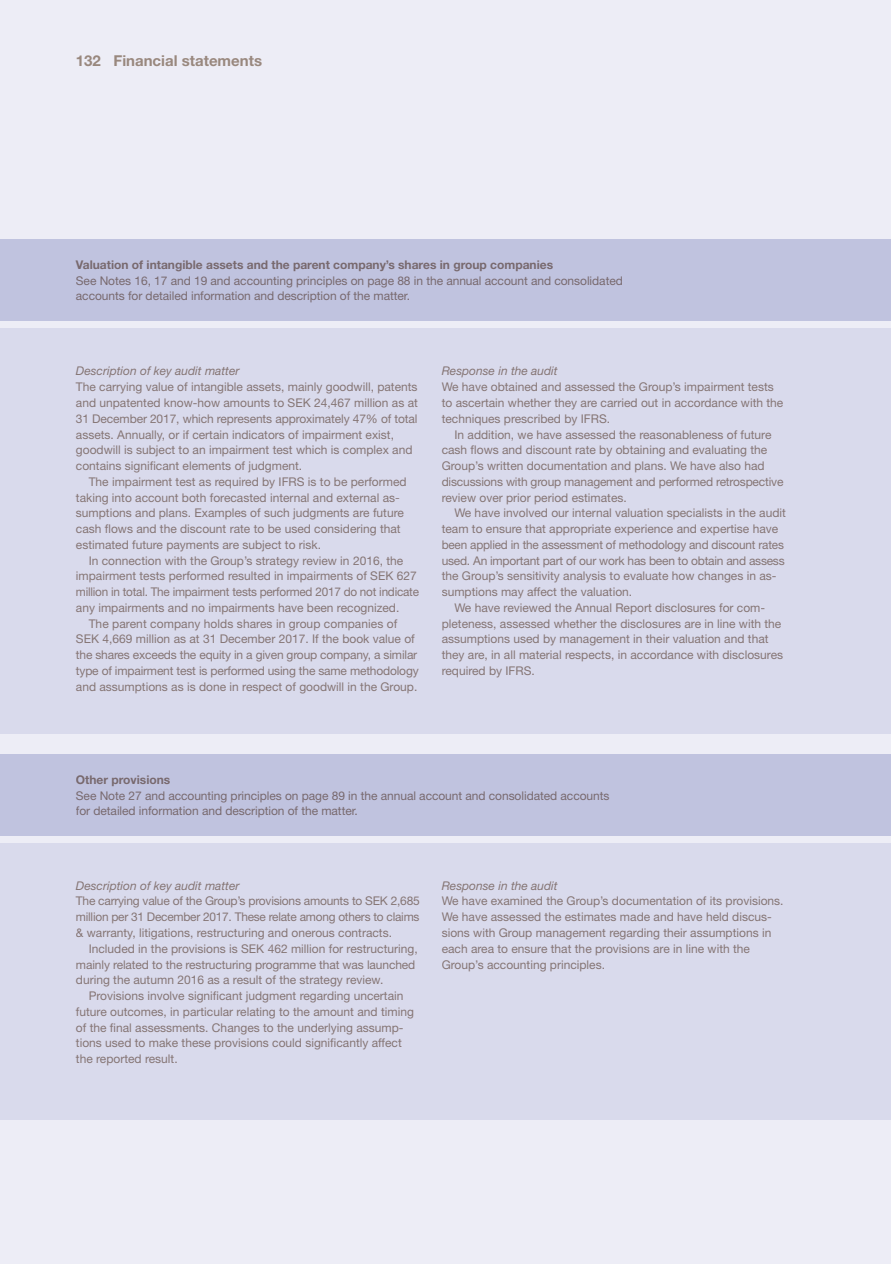
<style>
.page{position:relative;width:891px;height:1264px;background:#fff}
.page>*{position:absolute;margin:0;border:0;box-sizing:border-box;transform-origin:0 0}
.t1{font:700 15px "Helvetica Neue LT Std";color:#99887e}
.t2{font:12px/15.8px "Helvetica Neue LT Std";color:#857574}
.t3{font:12px/15.8px "Helvetica Neue LT Std";letter-spacing:-.005em;color:#78696e}
.t4{font:12px "Helvetica Neue LT Std";letter-spacing:-.02em;color:#857574}
.t5{font:italic 12px "Helvetica Neue LT Std";color:#857574}
.t6{font:700 12px "Helvetica Neue LT Std";color:#78696e}
</style>
<div class="page">
<div style="left:0;top:0;width:891px;height:1263px;background:#ededf6"></div>
<div style="left:0;top:843px;width:891px;height:276px;background:#d9daec"></div>
<div style="left:0;top:754px;width:891px;height:81px;background:#c0c3df"></div>
<div style="left:0;top:328px;width:891px;height:406px;background:#d9daec"></div>
<div style="left:0;top:239px;width:891px;height:82px;background:#c0c3df"></div>
<p class="t1" style="left:76px;top:55px;width:188px">132 Financial statements</p>
<p class="t6" style="left:76px;top:260px;width:479px">Valuation of intangible assets and the parent company’s shares in group companies</p>
<p class="t3" style="left:76px;top:274px;width:548px">See Notes 16, 17 and 19 and accounting principles on page 88 in the annual account and consolidated accounts for detailed information and description of the matter.</p>
<p class="t5" style="left:76px;top:367px;width:165px">Description of key audit matter</p>
<p class="t2" style="left:76px;top:380px;width:343px">The carrying value of intangible assets, mainly goodwill, patents and unpatented know-how amounts to SEK 24,467 million as at 31 December 2017, which represents approximately 47% of total assets. Annually, or if certain indicators of impairment exist, goodwill is subject to an impairment test which is complex and contains significant elements of judgment.</p>
<p class="t2" style="left:76px;top:475px;width:332px;text-indent:13px">The impairment test as required by IFRS is to be performed taking into account both forecasted internal and external as&shy;sumptions and plans. Examples of such judgments are future cash flows and the discount rate to be used considering that estimated future payments are subject to risk.</p>
<p class="t2" style="left:89px;top:553px;width:316px">In connection with the Group’s strategy review in 2016, the</p>
<p class="t2" style="left:76px;top:569px;width:342px">impairment tests performed resulted in impairments of SEK 627</p>
<p class="t4" style="left:76px;top:587px;width:345px">million in total. The impairment tests performed 2017 do not indicate</p>
<p class="t2" style="left:76px;top:601px;width:325px">any impairments and no impairments have been recognized.</p>
<p class="t2" style="left:89px;top:617px;width:310px">The parent company holds shares in group companies of</p>
<p class="t2" style="left:76px;top:632px;width:340px">SEK 4,669 million as at 31 December 2017. If the book value of</p>
<p class="t2" style="left:76px;top:648px;width:343px">the shares exceeds the equity in a given group company, a similar</p>
<p class="t2" style="left:76px;top:664px;width:344px">type of impairment test is performed using the same methodology</p>
<p class="t2" style="left:76px;top:680px;width:343px">and assumptions as is done in respect of goodwill in the Group.</p>
<p class="t5" style="left:442px;top:367px;width:118px">Response in the audit</p>
<p class="t2" style="left:442px;top:380px;width:343px">We have obtained and assessed the Group’s impairment tests to ascertain whether they are carried out in accordance with the techniques prescribed by IFRS.</p>
<p class="t2" style="left:442px;top:428px;width:343px;text-indent:13px">In addition, we have assessed the reasonableness of future cash flows and discount rate by obtaining and evaluating the Group’s written documentation and plans. We have also had discussions with group management and performed retrospective review over prior period estimates.</p>
<p class="t2" style="left:454px;top:506px;width:333px">We have involved our internal valuation specialists in the audit</p>
<p class="t2" style="left:442px;top:522px;width:338px">team to ensure that appropriate experience and expertise have</p>
<p class="t2" style="left:442px;top:538px;width:344px">been applied in the assessment of methodology and discount rates</p>
<p class="t4" style="left:442px;top:556px;width:344px">used. An important part of our work has been to obtain and assess</p>
<p class="t2" style="left:442px;top:569px;width:336px">the Group’s sensitivity analysis to evaluate how changes in as-</p>
<p class="t2" style="left:442px;top:585px;width:192px">sumptions may affect the valuation.</p>
<p class="t2" style="left:454px;top:601px;width:312px">We have reviewed the Annual Report disclosures for com-</p>
<p class="t2" style="left:442px;top:617px;width:341px">pleteness, assessed whether the disclosures are in line with the</p>
<p class="t2" style="left:442px;top:632px;width:328px">assumptions used by management in their valuation and that</p>
<p class="t2" style="left:442px;top:648px;width:343px">they are, in all material respects, in accordance with disclosures</p>
<p class="t2" style="left:442px;top:664px;width:95px">required by IFRS.</p>
<p class="t6" style="left:76px;top:775px;width:96px">Other provisions</p>
<p class="t3" style="left:76px;top:788px;width:535px">See Note 27 and accounting principles on page 89 in the annual account and consolidated accounts for detailed information and description of the matter.</p>
<p class="t5" style="left:76px;top:881px;width:165px">Description of key audit matter</p>
<p class="t2" style="left:76px;top:894px;width:345px;text-align:justify">The carrying value of the Group’s provisions amounts to SEK 2,685 million per 31 December 2017. These relate among others to claims &amp; warranty, litigations, restructuring and onerous contracts.</p>
<p class="t2" style="left:76px;top:941px;width:343px;text-indent:13px">Included in the provisions is SEK 462 million for restructuring, mainly related to the restructuring programme that was launched during the autumn 2016 as a result of the strategy review.</p>
<p class="t2" style="left:76px;top:989px;width:339px;text-indent:13px">Provisions involve significant judgment regarding uncertain future outcomes, in particular relating to the amount and timing of the final assessments. Changes to the underlying assump&shy;tions used to make these provisions could significantly affect the reported result.</p>
<p class="t5" style="left:442px;top:881px;width:118px">Response in the audit</p>
<p class="t2" style="left:442px;top:894px;width:343px">We have examined the Group’s documentation of its provisions.<br>We have assessed the estimates made and have held discus&shy;sions with Group management regarding their assumptions in each area to ensure that the provisions are in line with the Group’s accounting principles.</p>
</div>
